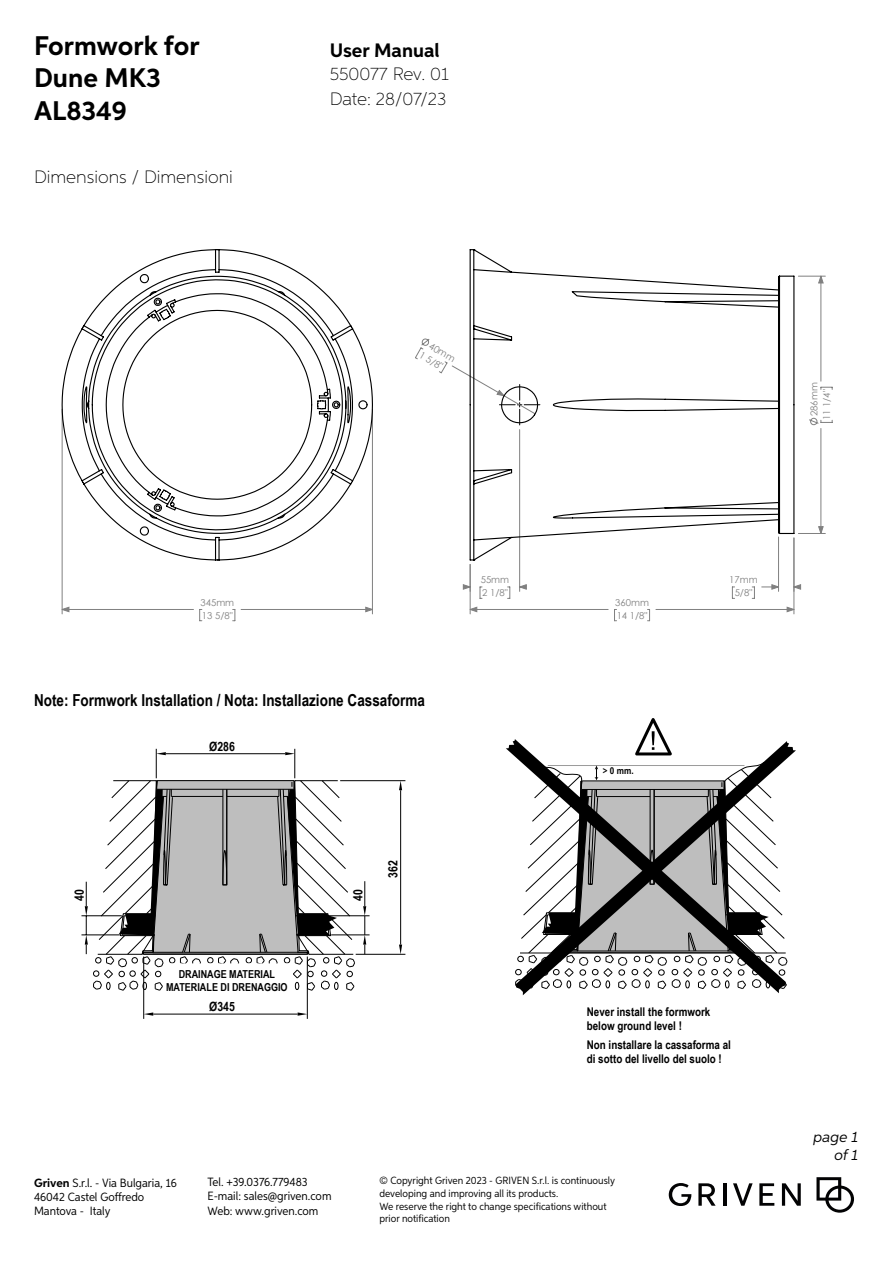
<style>
.page{position:relative;width:893px;height:1263px;background:#fff}
.page>*{position:absolute;margin:0;border:0;box-sizing:border-box;transform-origin:0 0}
.t1{font:700 27px/32.4px "Aspira";color:#000}
.t2{font:700 19.5px "Aspira";color:#000}
.t3{font:100 18px/24.5px "Aspira";color:#000}
.t4{font:700 16.5px "Arial Narrow";color:#000}
.t5{font:italic 15px/18px "Aspira";color:#000;text-align:right}
.t6{font:700 12.75px "Arial Narrow";color:#000}
.t7{font:12px/14.4px "Aspira Nar";color:#000}
.t8{font:700 12px/14.4px "Arial Narrow";color:#000}
.t9{font:700 10.95px/13.2px "Arial Narrow";color:#000;text-align:center}
.t10{font:10.5px/12.6px "Aspira Nar";color:#000}
.t11{font:9.45px/12.8px "Century Gothic";color:#808080}
.t12{font:700 9.45px "Arial Narrow";color:#000;scale:1.05 1}
.s1{font-family:"Aspira";font-weight:700}
</style>
<div class="page">
<svg style="left:669px;top:1183px;width:22px;height:23px"></svg>
<svg style="left:698px;top:1183px;width:18px;height:23px"></svg>
<hr style="left:723px;top:1183px;width:3px;height:23px;background:#020203">
<svg style="left:733px;top:1183px;width:20px;height:23px"></svg>
<svg style="left:759px;top:1183px;width:15px;height:23px"></svg>
<svg style="left:782px;top:1183px;width:19px;height:23px"></svg>
<svg style="left:816px;top:1177px;width:38px;height:36px"></svg>
<hr style="left:372px;top:409px;width:1px;height:205px;background:#808080">
<hr style="left:62px;top:409px;width:1px;height:205px;background:#808080">
<hr style="left:519px;top:430px;width:1px;height:161px;background:#808080">
<hr style="left:778px;top:537px;width:1px;height:54px;background:#808080">
<hr style="left:793px;top:538px;width:1px;height:76px;background:#808080">
<svg style="left:415px;top:338px;width:54px;height:38px"></svg>
<svg style="left:61px;top:564px;width:740px;height:57px"></svg>
<svg style="left:798px;top:275px;width:35px;height:259px"></svg>
<svg style="left:61px;top:249px;width:312px;height:312px"></svg>
<svg style="left:469px;top:249px;width:326px;height:312px"></svg>
<svg style="left:399px;top:944px;width:3px;height:10px"></svg>
<svg style="left:399px;top:781px;width:3px;height:9px"></svg>
<hr style="left:400px;top:790px;width:1px;height:154px;background:#000">
<hr style="left:356px;top:954px;width:49px;height:1px;background:#000">
<hr style="left:340px;top:780px;width:65px;height:1px;background:#000">
<hr style="left:329px;top:915px;width:41px;height:1px;background:#000">
<hr style="left:331px;top:935px;width:39px;height:1px;background:#000">
<svg style="left:363px;top:881px;width:3px;height:73px"></svg>
<svg style="left:144px;top:1012px;width:9px;height:4px"></svg>
<svg style="left:298px;top:1012px;width:9px;height:4px"></svg>
<hr style="left:307px;top:956px;width:1px;height:63px;background:#000">
<hr style="left:143px;top:956px;width:1px;height:63px;background:#000">
<hr style="left:153px;top:1014px;width:145px;height:1px;background:#000">
<hr style="left:81px;top:915px;width:41px;height:1px;background:#000">
<hr style="left:81px;top:935px;width:39px;height:1px;background:#000">
<svg style="left:85px;top:749px;width:271px;height:242px"></svg>
<div style="left:165px;top:964px;width:125px;height:34px;background:#fff"></div>
<svg style="left:516px;top:741px;width:280px;height:254px"></svg>
<svg style="left:633px;top:718px;width:42px;height:40px"></svg>
<h1 class="t1" style="left:34px;top:30px;width:167px">Formwork for<br>Dune MK3<br>AL8349</h1>
<h2 class="t2" style="left:330px;top:39px;width:111px">User Manual</h2>
<h3 class="t3" style="left:330px;top:61px;width:121px">550077 Rev. 01<br>Date: 28/07/23</h3>
<h3 class="t3" style="left:34px;top:165px;width:200px">Dimensions / Dimensioni</h3>
<p class="t11" style="left:430px;top:337px;width:34px;text-indent:4px;rotate:30deg">40mm<br>1 5/8"</p>
<p class="t11" style="left:807px;top:420px;width:39px;text-indent:4px;rotate:-90deg">286mm<br>11 1/4"</p>
<p class="t11" style="left:201px;top:596px;width:35px">345mm<br>13 5/8"</p>
<h3 class="t4" style="left:34px;top:688px;width:392px">Note: Formwork Installation / Nota: Installazione Cassaforma</h3>
<p class="t6" style="left:209px;top:736px;width:27px">Ø286</p>
<p class="t6" style="left:70px;top:901px;width:13px;rotate:-90deg">40</p>
<p class="t6" style="left:348px;top:901px;width:13px;rotate:-90deg">40</p>
<p class="t6" style="left:383px;top:878px;width:19px;rotate:-90deg">362</p>
<p class="t9" style="left:166px;top:967px;width:123px">DRAINAGE MATERIAL<br>MATERIALE DI DRENAGGIO</p>
<p class="t6" style="left:209px;top:997px;width:27px">Ø345</p>
<p class="t11" style="left:481px;top:573px;width:30px">55mm<br>2 1/8"</p>
<p class="t11" style="left:729px;top:573px;width:30px;text-align:center">17mm<br>5/8"</p>
<p class="t11" style="left:615px;top:596px;width:35px">360mm<br>14 1/8"</p>
<p class="t12" style="left:603px;top:763px;width:31px">&gt; 0 mm.</p>
<p class="t8" style="left:587px;top:1003px;width:125px">Never install the formwork below ground level !</p>
<p class="t8" style="left:587px;top:1037px;width:146px">Non installare la cassaforma al di sotto del livello del suolo !</p>
<p class="t7" style="left:34px;top:1175px;width:144px"><span class="s1">Griven</span> S.r.l. - Via Bulgaria, 16<br>46042 Castel Goffredo<br>Mantova - Italy</p>
<p class="t10" style="left:379px;top:1174px;width:237px">© Copyright Griven 2023 - GRIVEN S.r.l. is continuously developing and improving all its products.<br>We reserve the right to change specifications without prior notification</p>
<p class="t7" style="left:207px;top:1174px;width:126px">Tel. +39.0376.779483<br>E-mail: sales@griven.com<br>Web: www.griven.com</p>
<h3 class="t5" style="left:813px;top:1127px;width:46px">page 1 of 1</h3>
</div>
